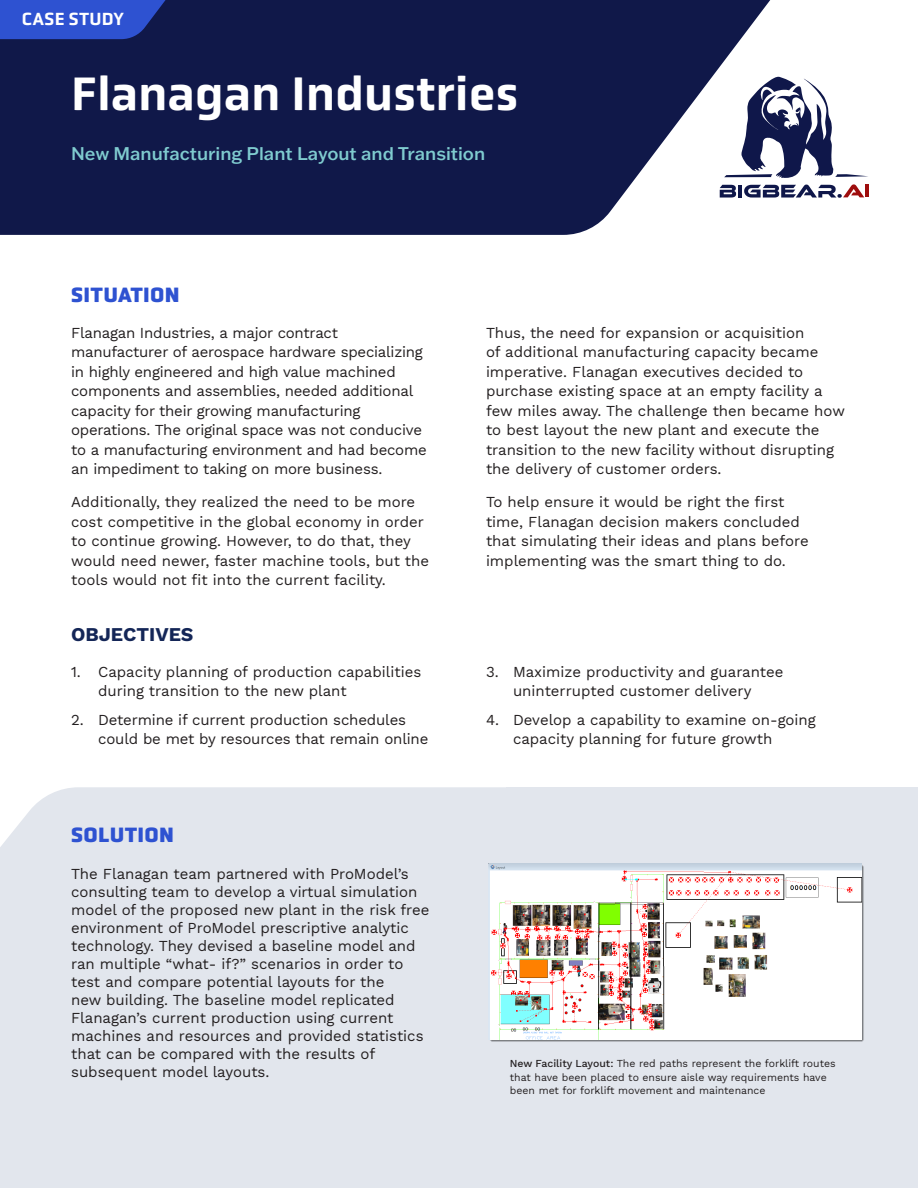
<style>
.page{position:relative;width:918px;height:1188px;background:#fff}
.page>*{position:absolute;margin:0;border:0;box-sizing:border-box;transform-origin:0 0}
.Document_Header{font:500 48px "Obvia";color:#fff}
.Body_Header{font:900 21px "Obvia";letter-spacing:.015em;color:#2e52d1}
.Body_Bullets{font:700 19.5px "Work Sans";color:#142657}
.Document_Header-2{font:500 18px "Franklin Gothic ATF";color:#7fcbcf}
.Document_Header-3{font:500 18px "Obvia";letter-spacing:.015em;color:#fff}
.Body_Header-2{font:15px/19.5px "Work Sans";color:#231f20}
.Body_Bullets-2{font:10.5px/13.5px "Work Sans";color:#231f20}
.s1{font-weight:500}
</style>
<div class="page">
<svg style="left:0;top:0;width:771px;height:235px;background:#262e5a"></svg>
<svg style="left:0;top:0;width:258px;height:39px;background:#213998"></svg>
<svg style="left:720px;top:185px;width:16px;height:13px"></svg>
<hr style="left:738px;top:185px;width:4px;height:13px;background:#0f174a">
<hr style="left:865px;top:184px;width:4px;height:13px;background:#9e0d0d">
<svg style="left:744px;top:184px;width:120px;height:14px"></svg>
<svg style="left:724px;top:76px;width:144px;height:102px"></svg>
<div style="left:0;top:787px;width:506px;height:243px;background:#e2e6ed"></div>
<div style="left:506px;top:787px;width:412px;height:322px;background:#e2e6ed"></div>
<div style="left:0;top:1030px;width:918px;height:158px;background:#e2e6ed"></div>
<img style="left:488px;top:863px;width:376px;height:179px">
<p class="Document_Header-3" style="left:22px;top:8px;width:104px">CASE STUDY</p>
<p class="Document_Header" style="left:71px;top:65px;width:449px">Flanagan Industries</p>
<p class="Document_Header-2" style="left:71px;top:141px;width:416px">New Manufacturing Plant Layout and Transition</p>
<p class="Body_Header" style="left:71px;top:282px;width:110px">SITUATION</p>
<p class="Body_Header-2" style="left:71px;top:322px;width:357px">Flanagan Industries, a major contract manufacturer of aerospace hardware specializing in highly engineered and high value machined components and assemblies, needed additional capacity for their growing manufacturing operations. The original space was not conducive to a manufacturing environment and had become an impediment to taking on more business.</p>
<p class="Body_Header-2" style="left:71px;top:492px;width:359px">Additionally, they realized the need to be more cost competitive in the global economy in order to continue growing. However, to do that, they would need newer, faster machine tools, but the tools would not fit into the current facility.</p>
<p class="Body_Bullets" style="left:71px;top:623px;width:124px">OBJECTIVES</p>
<p class="Body_Header-2" style="left:98px;top:661px;width:325px;text-indent:-27px">1. Capacity planning of production capabilities during transition to the new plant</p>
<p class="Body_Header-2" style="left:98px;top:709px;width:332px;text-indent:-27px">2. Determine if current production schedules could be met by resources that remain online</p>
<p class="Body_Header" style="left:71px;top:822px;width:104px">SOLUTION</p>
<p class="Body_Header-2" style="left:71px;top:864px;width:360px;line-height:18px">The Flanagan team partnered with ProModel’s consulting team to develop a virtual simulation model of the proposed new plant in the risk free environment of ProModel prescriptive analytic technology. They devised a baseline model and ran multiple “what- if?” scenarios in order to test and compare potential layouts for the<br>new building. The baseline model replicated Flanagan’s current production using current machines and resources and provided statistics that can be compared with the results of subsequent model layouts.</p>
<p class="Body_Header-2" style="left:486px;top:322px;width:360px">Thus, the need for expansion or acquisition<br>of additional manufacturing capacity became imperative. Flanagan executives decided to purchase existing space at an empty facility a few miles away. The challenge then became how to best layout the new plant and execute the transition to the new facility without disrupting the delivery of customer orders.</p>
<p class="Body_Header-2" style="left:486px;top:492px;width:324px">To help ensure it would be right the first time, Flanagan decision makers concluded that simulating their ideas and plans before implementing was the smart thing to do.</p>
<p class="Body_Header-2" style="left:486px;top:661px;width:299px;text-align:center">3. Maximize productivity and guarantee uninterrupted customer delivery</p>
<p class="Body_Header-2" style="left:513px;top:709px;width:304px;text-indent:-27px">4. Develop a capability to examine on-going capacity planning for future growth</p>
<p class="Body_Bullets-2" style="left:510px;top:1056px;width:327px"><span class="s1">New Facility Layout:</span> The red paths represent the forklift routes that have been placed to ensure aisle way requirements have been met for forklift movement and maintenance</p>
</div>
